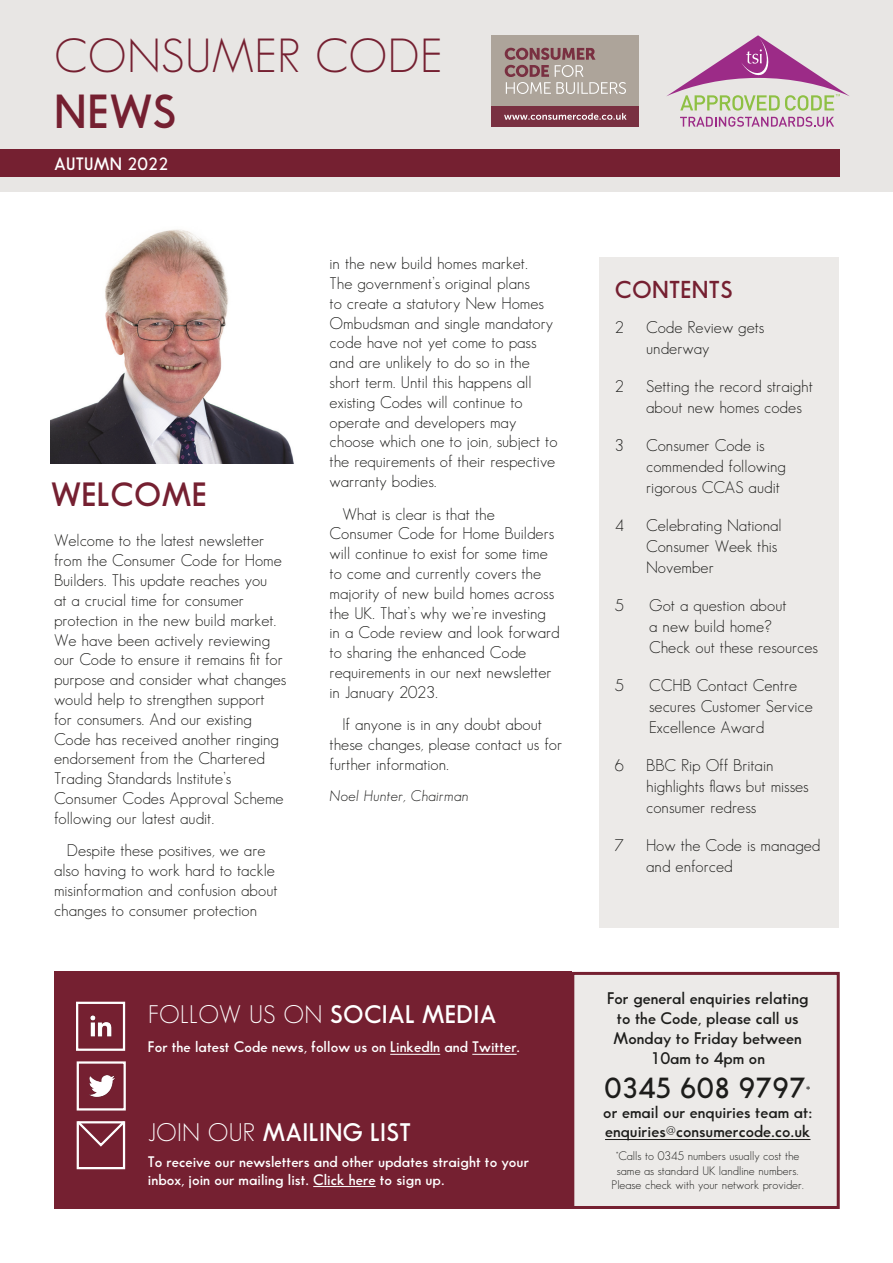
<style>
.page{position:relative;width:893px;height:1263px;background:#fff}
.page>*{position:absolute;margin:0;border:0;box-sizing:border-box;transform-origin:0 0}
.t1{font:46.8px/56.2px "Sans Serif FLF";letter-spacing:.015em;color:#752031}
.t2{font:600 33px "Sans Serif FLF";letter-spacing:.015em;color:#752031}
.standfirst{font:600 28.5px "Sans Serif FLF";color:#1d1d1b}
.header_2_light{font:600 24.9px "Sans Serif FLF";letter-spacing:.015em;color:#fff}
.t3{font:600 24px "Sans Serif FLF";letter-spacing:.015em;color:#752031}
.t4{font:600 17.55px "Sans Serif FLF";letter-spacing:.015em;color:#fff}
.body_text{font:16.5px/19.8px "Sans Serif FLF";color:#1d1d1b}
.break_out_text{font:16.5px/21px "Sans Serif FLF";color:#1d1d1b}
.standfirst-2{font:600 16.5px/19.8px "Sans Serif FLF";color:#1d1d1b;text-align:center}
.t5{font:600 15px/18px "Sans Serif FLF";color:#fff}
.t6{font:italic 15px "Sans Serif FLF";color:#1d1d1b}
.standfirst-3{font:12px/14.4px "Sans Serif FLF";color:#1d1d1b;text-align:center}
.s1{font-weight:600}
.s2{font-weight:400}
.s3{font-size:16.5px}
</style>
<div class="page">
<div style="left:571px;top:972px;width:269px;height:237px;background:#eceae8;border:3px solid #752031"></div>
<div style="left:0;top:0;width:893px;height:191px;background:#e8e6e4"></div>
<div style="left:0;top:149px;width:840px;height:28px;background:#752031"></div>
<div style="left:492px;top:106px;width:147px;height:21px;background:#793041"></div>
<svg style="left:504px;top:113px;width:123px;height:7px"></svg>
<div style="left:492px;top:35px;width:147px;height:71px;background:#ada49a"></div>
<svg style="left:505px;top:48px;width:121px;height:46px"></svg>
<svg style="left:667px;top:35px;width:182px;height:76px"></svg>
<svg style="left:680px;top:117px;width:154px;height:10px"></svg>
<img style="left:51px;top:229px;width:243px;height:234px">
<hr style="left:605px;top:1139px;width:205px;height:1px;background:#1d1d1b">
<div style="left:54px;top:972px;width:517px;height:237px;background:#752031"></div>
<hr style="left:313px;top:1186px;width:63px;height:1px;background:#fff">
<hr style="left:390px;top:1054px;width:50px;height:1px;background:#fff">
<hr style="left:472px;top:1054px;width:45px;height:1px;background:#fff">
<div style="left:77px;top:1121px;width:48px;height:48px;border:2px solid #fff"></div>
<svg style="left:76px;top:1121px;width:50px;height:27px"></svg>
<img style="left:89px;top:1075px;width:26px;height:22px">
<div style="left:77px;top:1061px;width:49px;height:49px;border:2px solid #fff"></div>
<img style="left:90px;top:1015px;width:22px;height:22px">
<div style="left:76px;top:1002px;width:49px;height:49px;border:2px solid #fff"></div>
<div style="left:600px;top:257px;width:239px;height:670px;background:#eceae8"></div>
<p class="t1" style="left:54px;top:27px;width:390px">CONSUMER CODE<br><span class="s1">NEWS</span></p>
<p class="t4" style="left:54px;top:154px;width:116px">AUTUMN 2022</p>
<p class="t2" style="left:51px;top:476px;width:157px">WELCOME</p>
<p class="body_text" style="left:54px;top:531px;width:234px">Welcome to the latest newsletter from the Consumer Code for Home<br>Builders. This update reaches you<br>at a crucial time for consumer protection in the new build market.<br>We have been actively reviewing our Code to ensure it remains fit for purpose and consider what changes would help to strengthen support for consumers. And our existing<br>Code has received another ringing endorsement from the Chartered<br>Trading Standards Institute’s<br>Consumer Codes Approval Scheme following our latest audit.</p>
<p class="body_text" style="left:54px;top:840px;width:225px;text-indent:13px">Despite these positives, we are also having to work hard to tackle misinformation and confusion about changes to consumer protection</p>
<p class="body_text" style="left:330px;top:253px;width:229px">in the new build homes market.<br>The government’s original plans<br>to create a statutory New Homes<br>Ombudsman and single mandatory code have not yet come to pass and are unlikely to do so in the short term. Until this happens all existing Codes will continue to operate and developers may choose which one to join, subject to the requirements of their respective warranty bodies.</p>
<p class="body_text" style="left:330px;top:504px;width:232px;text-indent:13px">What is clear is that the<br>Consumer Code for Home Builders will continue to exist for some time to come and currently covers the majority of new build homes across the UK. That’s why we’re investing in a Code review and look forward to sharing the enhanced Code requirements in our next newsletter in January 2023.</p>
<p class="body_text" style="left:330px;top:715px;width:234px;text-indent:13px">If anyone is in any doubt about these changes, please contact us for further information.</p>
<p class="t6" style="left:330px;top:787px;width:140px">Noel Hunter, Chairman</p>
<p class="header_2_light" style="left:148px;top:1000px;width:350px"><span class="s2">FOLLOW US ON</span> SOCIAL MEDIA</p>
<p class="t5" style="left:148px;top:1038px;width:374px">For the latest Code news, follow us on LinkedIn and Twitter.</p>
<p class="header_2_light" style="left:148px;top:1118px;width:264px"><span class="s2">JOIN OUR</span> MAILING LIST</p>
<p class="t5" style="left:148px;top:1152px;width:383px">To receive our newsletters and other updates straight to your inbox, join our mailing list. Click here to sign up.</p>
<p class="t3" style="left:615px;top:276px;width:119px">CONTENTS</p>
<p class="break_out_text" style="left:615px;top:317px;width:10px">2</p>
<p class="break_out_text" style="left:646px;top:317px;width:120px">Code Review gets underway</p>
<p class="break_out_text" style="left:615px;top:376px;width:10px">2</p>
<p class="break_out_text" style="left:646px;top:376px;width:168px">Setting the record straight about new homes codes</p>
<p class="break_out_text" style="left:615px;top:435px;width:10px">3</p>
<p class="break_out_text" style="left:646px;top:435px;width:141px">Consumer Code is commended following rigorous CCAS audit</p>
<p class="break_out_text" style="left:615px;top:515px;width:10px">4</p>
<p class="break_out_text" style="left:646px;top:515px;width:137px">Celebrating National<br>Consumer Week this<br>November</p>
<p class="body_text" style="left:615px;top:595px;width:10px">5</p>
<p class="body_text" style="left:649px;top:595px;width:170px;line-height:21px">Got a question about<br>a new build home?<br>Check out these resources</p>
<p class="body_text" style="left:615px;top:675px;width:10px">5</p>
<p class="body_text" style="left:649px;top:675px;width:165px;line-height:21px">CCHB Contact Centre secures Customer Service<br>Excellence Award</p>
<p class="break_out_text" style="left:615px;top:755px;width:10px">6</p>
<p class="break_out_text" style="left:646px;top:755px;width:164px">BBC Rip Off Britain highlights flaws but misses consumer redress</p>
<p class="break_out_text" style="left:615px;top:835px;width:10px">7</p>
<p class="break_out_text" style="left:646px;top:835px;width:176px">How the Code is managed and enforced</p>
<p class="standfirst-2" style="left:607px;top:988px;width:203px">For general enquiries relating to the Code, please call us<br>Monday to Friday between<br>10am to 4pm on</p>
<p class="standfirst" style="left:605px;top:1072px;width:208px">0345 608 9797<span class="s3">*</span></p>
<p class="standfirst-2" style="left:603px;top:1102px;width:210px;text-align:left">or email our enquiries team at: enquiries@consumercode.co.uk</p>
<p class="standfirst-3" style="left:611px;top:1149px;width:194px">*Calls to 0345 numbers usually cost the same as standard UK landline numbers.<br>Please check with your network provider.</p>
</div>
